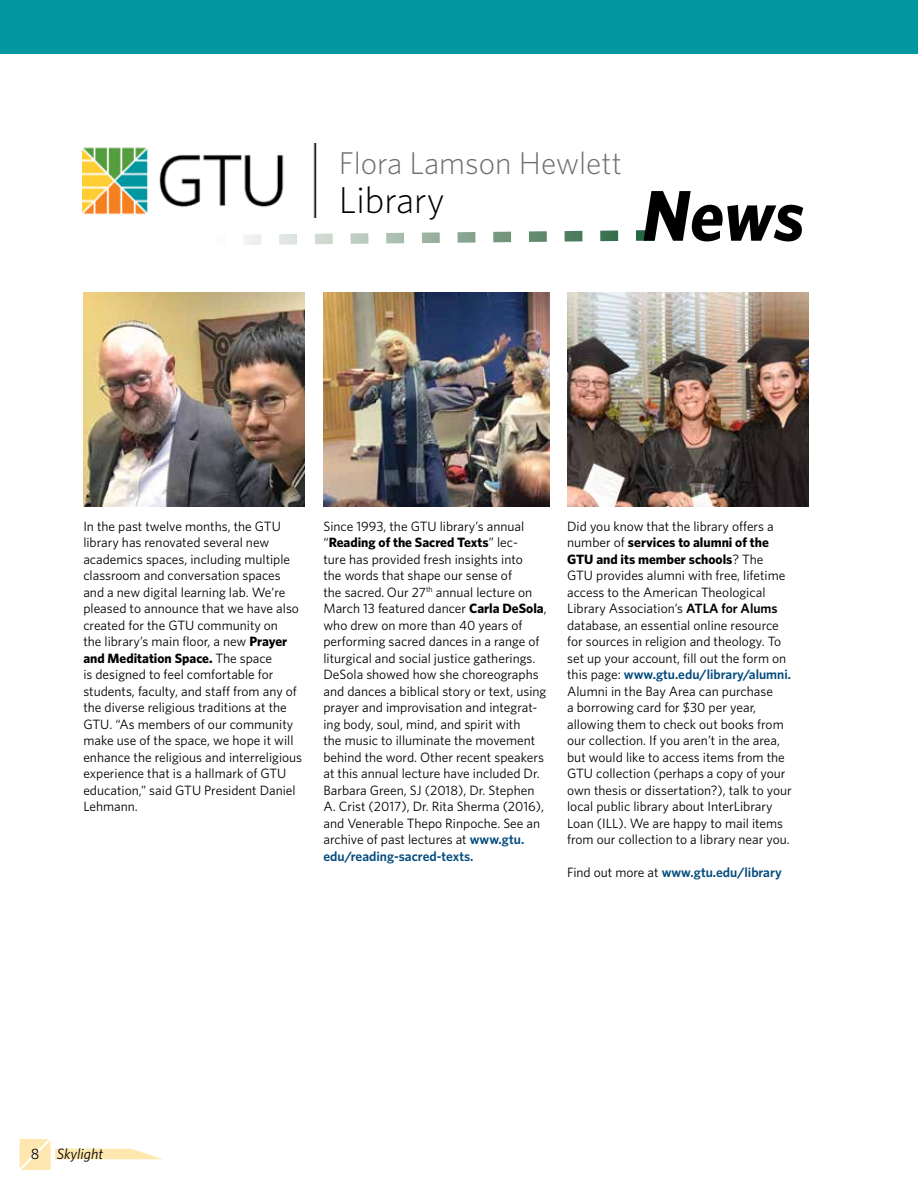
<style>
.page{position:relative;width:918px;height:1188px;background:#fff}
.page>*{position:absolute;margin:0;border:0;box-sizing:border-box;transform-origin:0 0}
.t1{font:italic 700 72px "Whitney";color:#000}
.t2{font:300 37.5px "Whitney";color:#000}
.t3{font:300 31.5px "Whitney";color:#6d6e71}
.t4{font:italic 15px "Whitney";color:#000}
.t5{font:13.5px/16.5px "Whitney";color:#000}
.t6{font:600 13.5px "Whitney";color:#00497c}
.s1{font-weight:700}
.s2{font-weight:600;color:#00497c}
.s3{font-weight:600}
.s4{font-weight:400;color:#000}
.s5{font-style:normal}
</style>
<div class="page">
<svg style="left:20px;top:1139px;width:143px;height:31px"></svg>
<div style="left:0;top:0;width:918px;height:54px;background:#0097a0"></div>
<img style="left:83px;top:293px;width:222px;height:214px">
<img style="left:83px;top:144px;width:234px;height:74px">
<svg style="left:244px;top:230px;width:410px;height:15px"></svg>
<img style="left:567px;top:293px;width:242px;height:214px">
<img style="left:323px;top:293px;width:226px;height:214px">
<h3 class="t3" style="left:339px;top:142px;width:285px">Flora Lamson Hewlett</h3>
<h2 class="t2" style="left:339px;top:175px;width:107px">Library</h2>
<h1 class="t1" style="left:642px;top:167px;width:164px">News</h1>
<p class="t5" style="left:83px;top:517px;width:220px">In the past twelve months, the GTU library has renovated several new academics spaces, including multiple classroom and conversation spaces and a new digital learning lab. We’re pleased to announce that we have also created for the GTU community on<br>the library’s main floor, a new <span class="s1">Prayer and Meditation Space.</span> The space<br>is designed to feel comfortable for students, faculty, and staff from any of the diverse religious traditions at the GTU. “As members of our community make use of the space, we hope it will enhance the religious and interreligious experience that is a hallmark of GTU education,” said GTU President Daniel Lehmann.</p>
<p class="t5" style="left:323px;top:517px;width:225px">Since 1993, the GTU library’s annual “<span class="s1">Reading of the Sacred Texts</span>” lec-<br>ture has provided fresh insights into<br>the words that shape our sense of<br>the sacred. Our 27<sup>th</sup> annual lecture on March 13 featured dancer <span class="s1">Carla DeSola</span>, who drew on more than 40 years of performing sacred dances in a range of liturgical and social justice gatherings.<br>DeSola showed how she choreographs and dances a biblical story or text, using prayer and improvisation and integrat&shy;ing body, soul, mind, and spirit with<br>the music to illuminate the movement behind the word. Other recent speakers at this annual lecture have included Dr.<br>Barbara Green, SJ (2018), Dr. Stephen A. Crist (2017), Dr. Rita Sherma (2016), and Venerable Thepo Rinpoche. See an archive of past lectures at <span class="s2">www.gtu. edu/reading-sacred-texts.</span></p>
<p class="t5" style="left:567px;top:517px;width:226px">Did you know that the library offers a number of <span class="s1">services to alumni of the GTU and its member schools</span>? The GTU provides alumni with free, lifetime access to the American Theological Library Association’s <span class="s3">ATLA for Alums </span>database, an essential online resource for sources in religion and theology. To set up your account, fill out the form on this page: <span class="s2">www.gtu.edu/library/alumni.<br></span>Alumni in the Bay Area can purchase<br>a borrowing card for $30 per year, allowing them to check out books from our collection. If you aren’t in the area, but would like to access items from the GTU collection (perhaps a copy of your own thesis or dissertation?), talk to your local public library about InterLibrary Loan (ILL). We are happy to mail items from our collection to a library near you.</p>
<p class="t6" style="left:567px;top:863px;width:216px"><span class="s4">Find out more at</span> www.gtu.edu/library</p>
<p class="t4" style="left:31px;top:1144px;width:74px"><span class="s5">8</span> Skylight</p>
</div>
